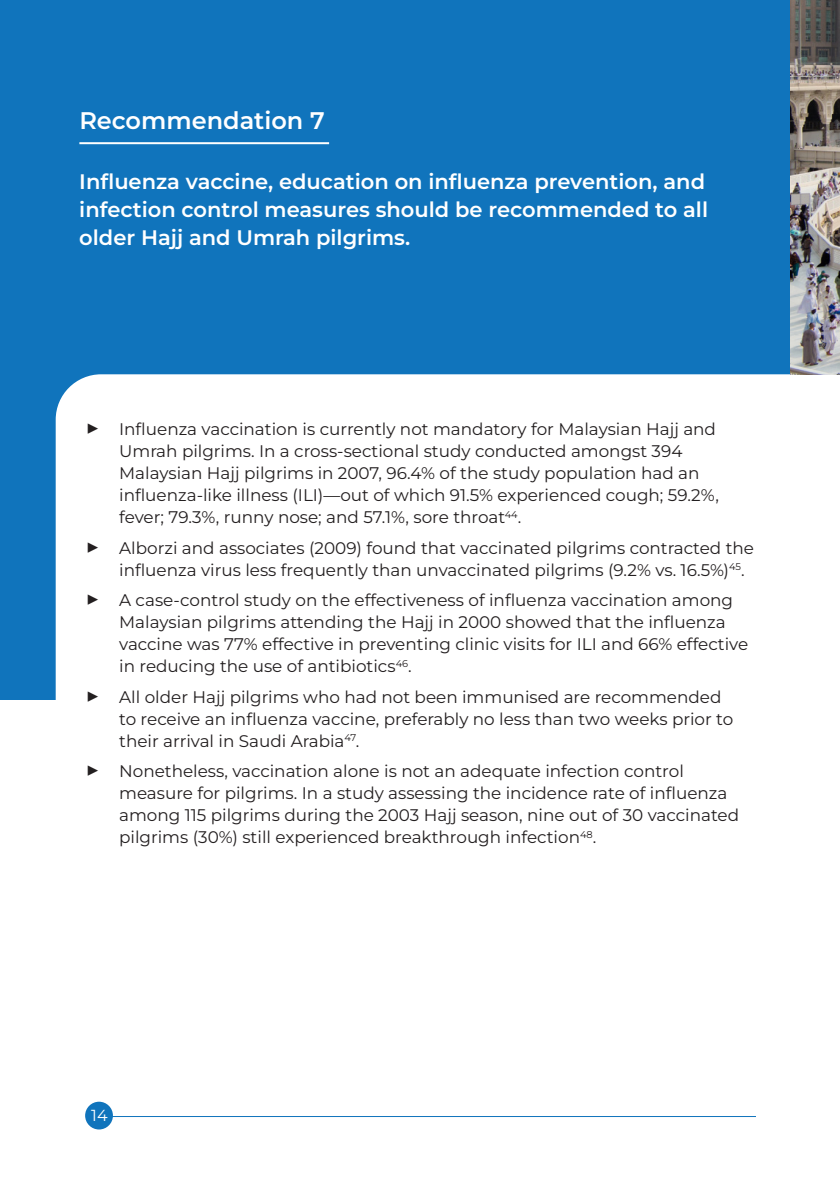
<style>
.page{position:relative;width:840px;height:1191px;background:#fff}
.page>*{position:absolute;margin:0;border:0;box-sizing:border-box;transform-origin:0 0}
.t1{font:600 24px "Montserrat";color:#fff}
.t2{font:600 21px/28px "Montserrat";color:#fff}
.t3{font:16.8px/22px "Montserrat";color:#231f20}
.t4{font:16px "Montserrat";color:#fff}
.s1{font-size:24px}
</style>
<div class="page">
<hr style="left:103px;top:1116px;width:652px;height:1px;background:#1074bc">
<div style="left:85px;top:1101px;width:28px;height:28px;background:#1074bc;border-radius:50%"></div>
<div style="left:0;top:0;width:839px;height:699px;background:#1074bc"></div>
<div style="left:56px;top:374px;width:783px;height:325px;background:#fff"></div>
<hr style="left:79px;top:142px;width:250px;height:2px;background:#fff">
<img style="left:790px;top:0;width:49px;height:374px">
<p class="t1" style="left:79px;top:104px;width:246px">Recommendation 7</p>
<p class="t2" style="left:79px;top:167px;width:630px">Influenza vaccine, education on influenza prevention, and infection control measures should be recommended to all older Hajj and Umrah pilgrims.</p>
<p class="t3" style="left:119px;top:418px;width:601px;text-indent:-34px"><span class="s1">▶</span> Influenza vaccination is currently not mandatory for Malaysian Hajj and Umrah pilgrims. In a cross-sectional study conducted amongst 394<br>Malaysian Hajj pilgrims in 2007, 96.4% of the study population had an influenza-like illness (ILI)—out of which 91.5% experienced cough; 59.2%, fever; 79.3%, runny nose; and 57.1%, sore throat<sup>44</sup>.</p>
<p class="t3" style="left:119px;top:536px;width:636px;text-indent:-34px"><span class="s1">▶</span> Alborzi and associates (2009) found that vaccinated pilgrims contracted the influenza virus less frequently than unvaccinated pilgrims (9.2% vs. 16.5%)<sup>45</sup>.</p>
<p class="t3" style="left:119px;top:589px;width:630px;text-indent:-34px"><span class="s1">▶</span> A case-control study on the effectiveness of influenza vaccination among Malaysian pilgrims attending the Hajj in 2000 showed that the influenza vaccine was 77% effective in preventing clinic visits for ILI and 66% effective in reducing the use of antibiotics<sup>46</sup>.</p>
<p class="t3" style="left:119px;top:685px;width:615px;text-indent:-34px"><span class="s1">▶</span> All older Hajj pilgrims who had not been immunised are recommended to receive an influenza vaccine, preferably no less than two weeks prior to their arrival in Saudi Arabia<sup>47</sup>.</p>
<p class="t3" style="left:119px;top:760px;width:621px;text-indent:-34px"><span class="s1">▶</span> Nonetheless, vaccination alone is not an adequate infection control measure for pilgrims. In a study assessing the incidence rate of influenza among 115 pilgrims during the 2003 Hajj season, nine out of 30 vaccinated pilgrims (30%) still experienced breakthrough infection<sup>48</sup>.</p>
<p class="t4" style="left:91px;top:1105px;width:18px">14</p>
</div>
